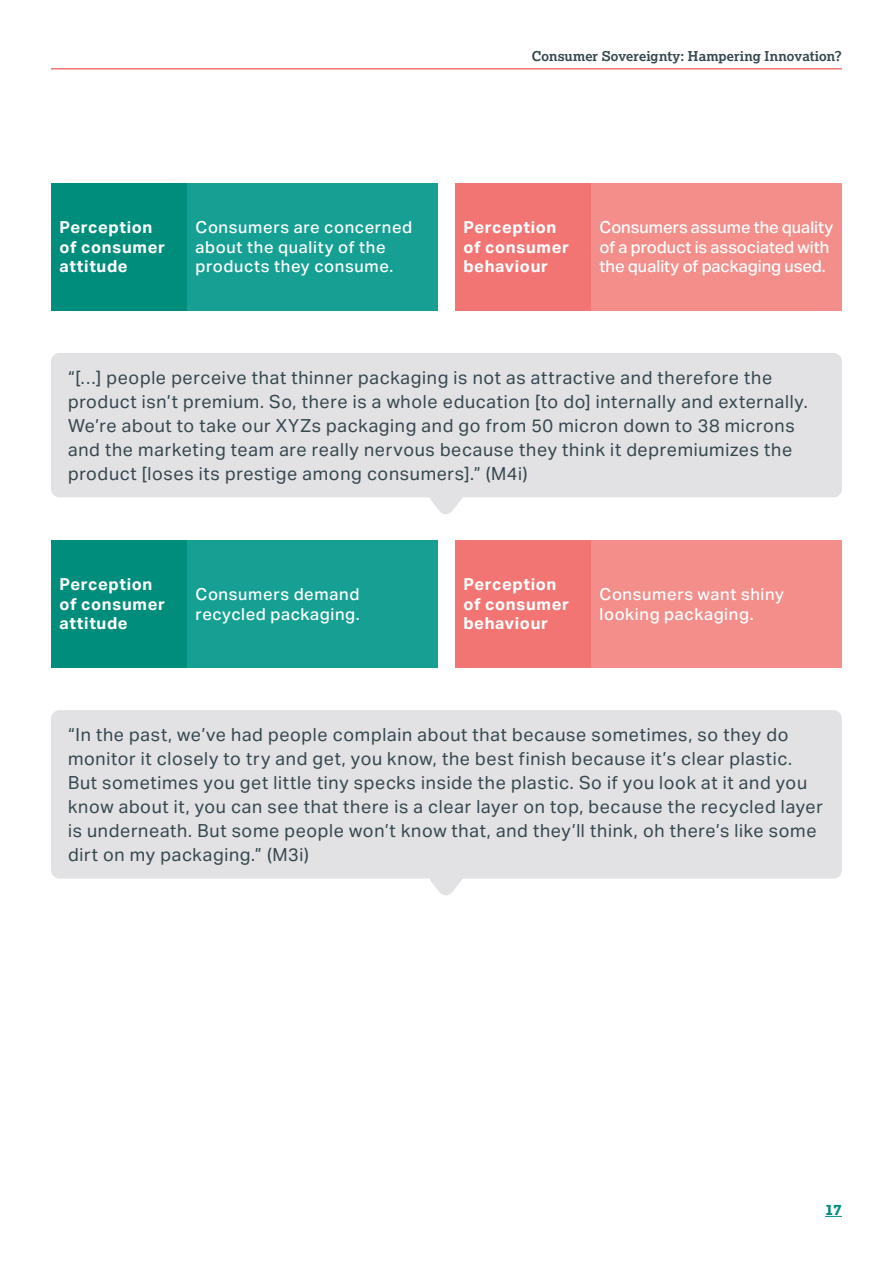
<style>
.page{position:relative;width:893px;height:1263px;background:#fff}
.page>*{position:absolute;margin:0;border:0;box-sizing:border-box;transform-origin:0 0}
.NewBodyCopy{font:18px/24px "Aktiv Grotesk";letter-spacing:.035em;color:#34474f}
.t1{font:500 16.5px/19.5px "Aktiv Grotesk";letter-spacing:.035em;color:#fff}
.New_Diagram_bodycopy11_13{font:700 16.5px/19.5px "Aktiv Grotesk";letter-spacing:.04em;color:#fff}
.t2{font:500 16.5px/19.5px "Aktiv Grotesk";color:#fff}
.t3{font:800 15px "Lexia";color:#008d7b}
.t4{font:600 13.5px "Lexia";letter-spacing:.005em;color:#34474f}
</style>
<div class="page">
<svg style="left:825px;top:1216px;width:17px;height:1px"></svg>
<hr style="left:51px;top:68px;width:791px;height:2px;background:#f27574">
<div style="left:51px;top:183px;width:136px;height:127px;background:#008d7b"></div>
<div style="left:187px;top:183px;width:251px;height:127px;background:#16a093"></div>
<div style="left:455px;top:183px;width:136px;height:127px;background:#f27574"></div>
<div style="left:591px;top:183px;width:251px;height:127px;background:#f48e8a"></div>
<div style="left:51px;top:353px;width:791px;height:144px;background:#e2e1e3;border-radius:9px"></div>
<svg style="left:427px;top:497px;width:39px;height:17px"></svg>
<div style="left:51px;top:540px;width:136px;height:128px;background:#008d7b"></div>
<div style="left:187px;top:540px;width:251px;height:128px;background:#16a093"></div>
<div style="left:455px;top:540px;width:136px;height:128px;background:#f27574"></div>
<div style="left:591px;top:540px;width:251px;height:128px;background:#f48e8a"></div>
<div style="left:51px;top:710px;width:791px;height:168px;background:#e2e1e3;border-radius:9px"></div>
<svg style="left:427px;top:878px;width:39px;height:18px"></svg>
<p class="t4" style="left:532px;top:47px;width:312px">Consumer Sovereignty: Hampering Innovation?</p>
<p class="New_Diagram_bodycopy11_13" style="left:60px;top:218px;width:107px">Perception of consumer attitude</p>
<p class="t1" style="left:196px;top:218px;width:218px">Consumers are concerned about the quality of the products they consume.</p>
<p class="New_Diagram_bodycopy11_13" style="left:463px;top:218px;width:107px">Perception of consumer behaviour</p>
<p class="t2" style="left:600px;top:218px;width:235px">Consumers assume the quality of a product is associated with the quality of packaging used.</p>
<p class="NewBodyCopy" style="left:68px;top:366px;width:741px">“[…] people perceive that thinner packaging is not as attractive and therefore the product isn’t premium. So, there is a whole education [to do] internally and externally.<br>We’re about to take our XYZs packaging and go from 50 micron down to 38 microns and the marketing team are really nervous because they think it depremiumizes the product [loses its prestige among consumers].” (M4i)</p>
<p class="New_Diagram_bodycopy11_13" style="left:60px;top:575px;width:107px">Perception of consumer attitude</p>
<p class="t1" style="left:196px;top:584px;width:166px">Consumers demand recycled packaging.</p>
<p class="New_Diagram_bodycopy11_13" style="left:463px;top:575px;width:107px">Perception of consumer behaviour</p>
<p class="t1" style="left:600px;top:584px;width:186px">Consumers want shiny looking packaging.</p>
<p class="NewBodyCopy" style="left:68px;top:722px;width:756px">“In the past, we’ve had people complain about that because sometimes, so they do monitor it closely to try and get, you know, the best finish because it’s clear plastic.<br>But sometimes you get little tiny specks inside the plastic. So if you look at it and you know about it, you can see that there is a clear layer on top, because the recycled layer is underneath. But some people won’t know that, and they’ll think, oh there’s like some dirt on my packaging.” (M3i)</p>
<p class="t3" style="left:825px;top:1200px;width:18px">17</p>
</div>
